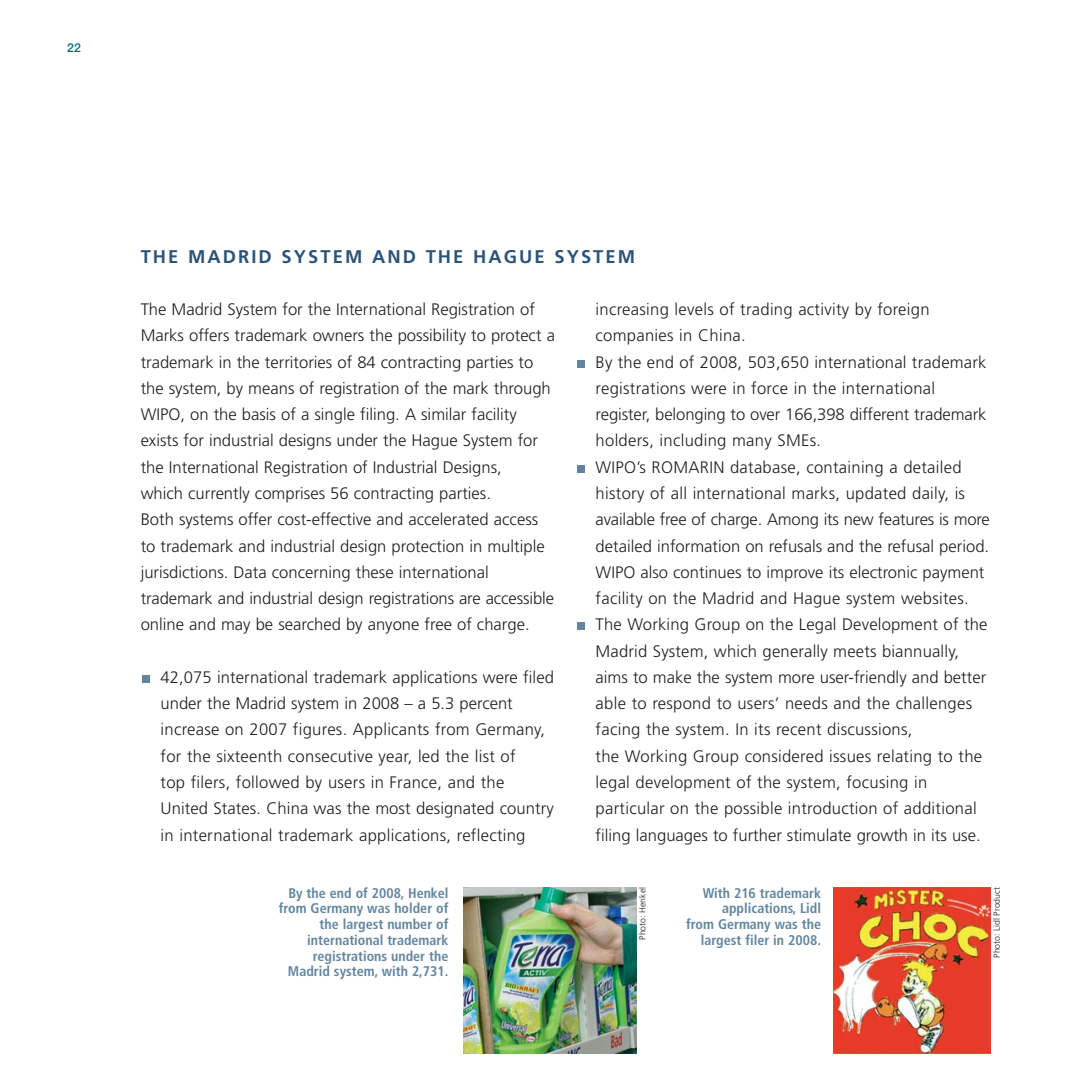
<style>
.page{position:relative;width:1092px;height:1092px;background:#fff}
.page>*{position:absolute;margin:0;border:0;box-sizing:border-box;transform-origin:0 0}
.t1{font:700 18.38px "Frutiger LT Std";letter-spacing:.11em;color:#2b5477}
.t2{font:300 16.62px/26.2px "Frutiger LT Std";color:#231f20}
.t3{font:700 condensed 14px/15.8px "Frutiger LT Std";color:#62859f;text-align:right}
.t4{font:500 12.25px "Helvetica Neue LT Std";color:#00707c}
.t5{font:300 8.75px "Frutiger LT Std";color:#231f20}
</style>
<div class="page">
<div style="left:577px;top:465px;width:8px;height:7px;background:#62859f"></div>
<div style="left:577px;top:360px;width:8px;height:7px;background:#62859f"></div>
<div style="left:142px;top:675px;width:8px;height:7px;background:#62859f"></div>
<div style="left:577px;top:622px;width:8px;height:8px;background:#62859f"></div>
<img style="left:463px;top:887px;width:173px;height:166px">
<img style="left:833px;top:887px;width:157px;height:166px">
<p class="t4" style="left:67px;top:41px;width:15px">22</p>
<p class="t1" style="left:141px;top:247px;width:496px">THE MADRID SYSTEM AND THE HAGUE SYSTEM</p>
<p class="t2" style="left:141px;top:297px;width:416px">The Madrid System for the International Registration of Marks offers trademark owners the possibility to protect a trademark in the territories of 84 contracting parties to the system, by means of registration of the mark through WIPO, on the basis of a single filing. A similar facility exists for industrial designs under the Hague System for the International Registration of Industrial Designs,<br>which currently comprises 56 contracting parties.<br>Both systems offer cost-effective and accelerated access to trademark and industrial design protection in multiple jurisdictions. Data concerning these international trademark and industrial design registrations are accessible online and may be searched by anyone free of charge.</p>
<p class="t2" style="left:160px;top:664px;width:395px">42,075 international trademark applications were filed under the Madrid system in 2008 – a 5.3 percent increase on 2007 figures. Applicants from Germany, for the sixteenth consecutive year, led the list of<br>top filers, followed by users in France, and the United States. China was the most designated country in international trademark applications, reflecting</p>
<p class="t2" style="left:595px;top:297px;width:395px">increasing levels of trading activity by foreign companies in China.<br>By the end of 2008, 503,650 international trademark registrations were in force in the international register, belonging to over 166,398 different trademark holders, including many SMEs.<br>WIPO’s ROMARIN database, containing a detailed history of all international marks, updated daily, is available free of charge. Among its new features is more detailed information on refusals and the refusal period.<br>WIPO also continues to improve its electronic payment facility on the Madrid and Hague system websites.<br>The Working Group on the Legal Development of the Madrid System, which generally meets biannually, aims to make the system more user-friendly and better able to respond to users’ needs and the challenges facing the system. In its recent discussions,<br>the Working Group considered issues relating to the legal development of the system, focusing in particular on the possible introduction of additional filing languages to further stimulate growth in its use.</p>
<p class="t3" style="left:279px;top:885px;width:171px">By the end of 2008, Henkel from Germany was holder of the largest number of international trademark registrations under the<br>Madrid system, with 2,731.</p>
<p class="t3" style="left:686px;top:885px;width:136px">With 216 trademark applications, Lidl<br>from Germany was the largest filer in 2008.</p>
<p class="t5" style="left:638px;top:939px;width:54px;rotate:-90deg">Photo: Henkel</p>
<p class="t5" style="left:992px;top:957px;width:72px;rotate:-90deg">Photo: Lidl Product</p>
</div>
